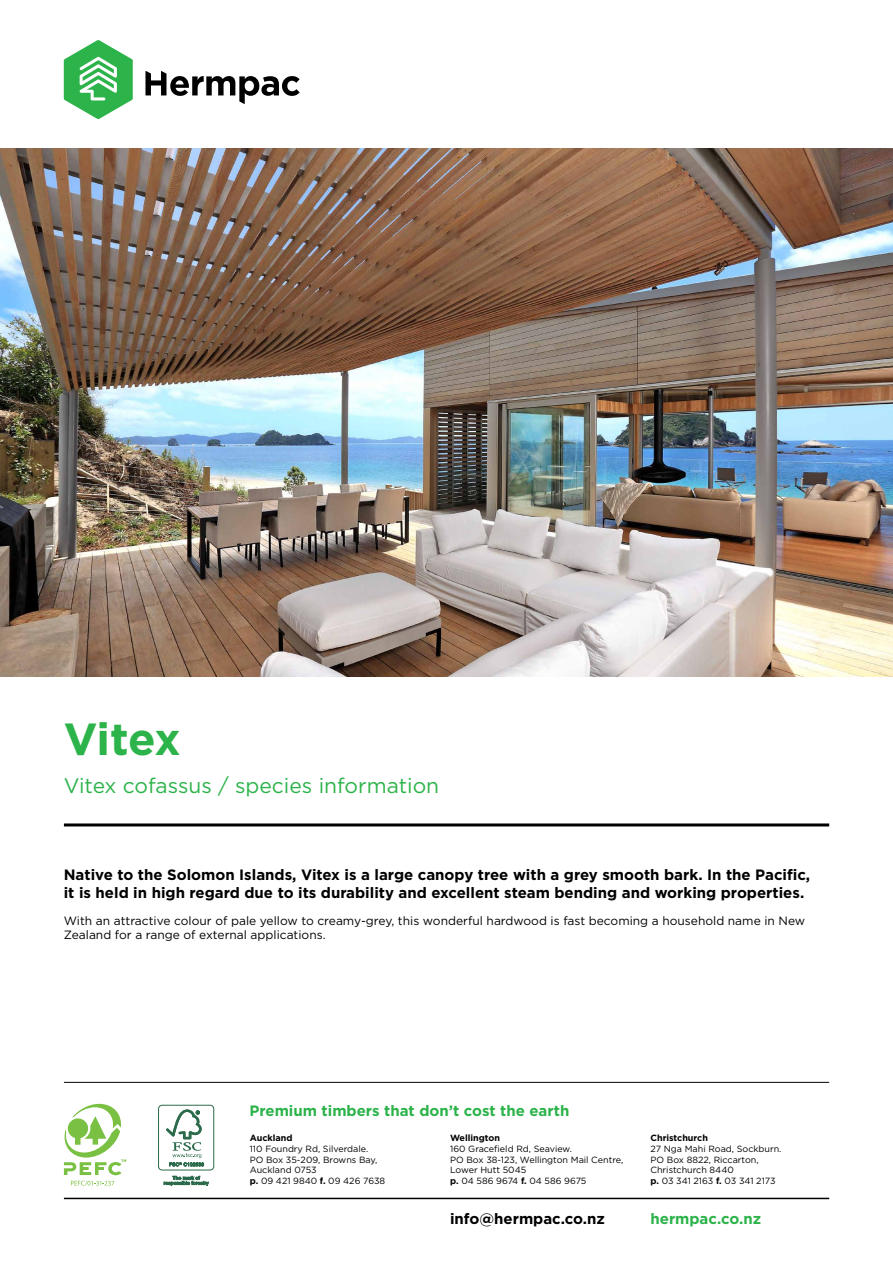
<style>
.page{position:relative;width:893px;height:1263px;background:#fff}
.page>*{position:absolute;margin:0;border:0;box-sizing:border-box;transform-origin:0 0}
.t1{font:700 45px "Gotham";letter-spacing:-.02em;color:#2cb34a}
.t2{font:21px "Gotham";color:#2cb34a}
.t3{font:700 15px/18px "Gotham";color:#000}
.t4{font:700 15px "Gotham";color:#2cb34a}
.t5{font:12px/14.4px "Gotham";color:#000}
.t6{font:9px/10.8px "Gotham";color:#000}
.t7{font:700 9px "Gotham";color:#000}
.s1{font-weight:700}
</style>
<div class="page">
<hr style="left:64px;top:823px;width:765px;height:3px;background:#000">
<svg style="left:64px;top:40px;width:69px;height:79px"></svg>
<svg style="left:145px;top:71px;width:155px;height:33px"></svg>
<div style="left:158px;top:1105px;width:56px;height:65px;border:1px solid #2b6a4a;border-radius:4px"></div>
<svg style="left:166px;top:1109px;width:38px;height:57px"></svg>
<svg style="left:164px;top:1176px;width:45px;height:10px"></svg>
<svg style="left:63px;top:1104px;width:63px;height:71px"></svg>
<svg style="left:71px;top:1181px;width:43px;height:5px"></svg>
<hr style="left:64px;top:1198px;width:765px;height:1px;background:#000">
<hr style="left:64px;top:1082px;width:765px;height:1px;background:#000">
<img style="left:0;top:149px;width:893px;height:527px">
<h1 class="t1" style="left:64px;top:709px;width:118px">Vitex</h1>
<h2 class="t2" style="left:64px;top:772px;width:377px">Vitex cofassus / species information</h2>
<h3 class="t3" style="left:64px;top:865px;width:748px">Native to the Solomon Islands, Vitex is a large canopy tree with a grey smooth bark. In the Pacific, it is held in high regard due to its durability and excellent steam bending and working properties.</h3>
<h3 class="t5" style="left:64px;top:913px;width:743px">With an attractive colour of pale yellow to creamy-grey, this wonderful hardwood is fast becoming a household name in New<br>Zealand for a range of external applications.</h3>
<h3 class="t4" style="left:249px;top:1100px;width:321px">Premium timbers that don’t cost the earth</h3>
<p class="t7" style="left:250px;top:1132px;width:44px">Auckland</p>
<p class="t6" style="left:250px;top:1143px;width:137px">110 Foundry Rd, Silverdale.<br>PO Box 35-209, Browns Bay,<br>Auckland 0753<br><span class="s1">p.</span> 09 421 9840 <span class="s1">f.</span> 09 426 7638</p>
<p class="t7" style="left:450px;top:1132px;width:52px">Wellington</p>
<p class="t6" style="left:450px;top:1143px;width:175px">160 Gracefield Rd, Seaview.<br>PO Box 38-123, Wellington Mail Centre,<br>Lower Hutt 5045<br><span class="s1">p.</span> 04 586 9674 <span class="s1">f.</span> 04 586 9675</p>
<p class="t7" style="left:650px;top:1132px;width:59px">Christchurch</p>
<p class="t6" style="left:650px;top:1143px;width:133px">27 Nga Mahi Road, Sockburn.<br>PO Box 8822, Riccarton,<br>Christchurch 8440<br><span class="s1">p.</span> 03 341 2163 <span class="s1">f.</span> 03 341 2173</p>
<h3 class="t3" style="left:450px;top:1209px;width:156px">info@hermpac.co.nz</h3>
<h3 class="t4" style="left:650px;top:1209px;width:112px">hermpac.co.nz</h3>
</div>
